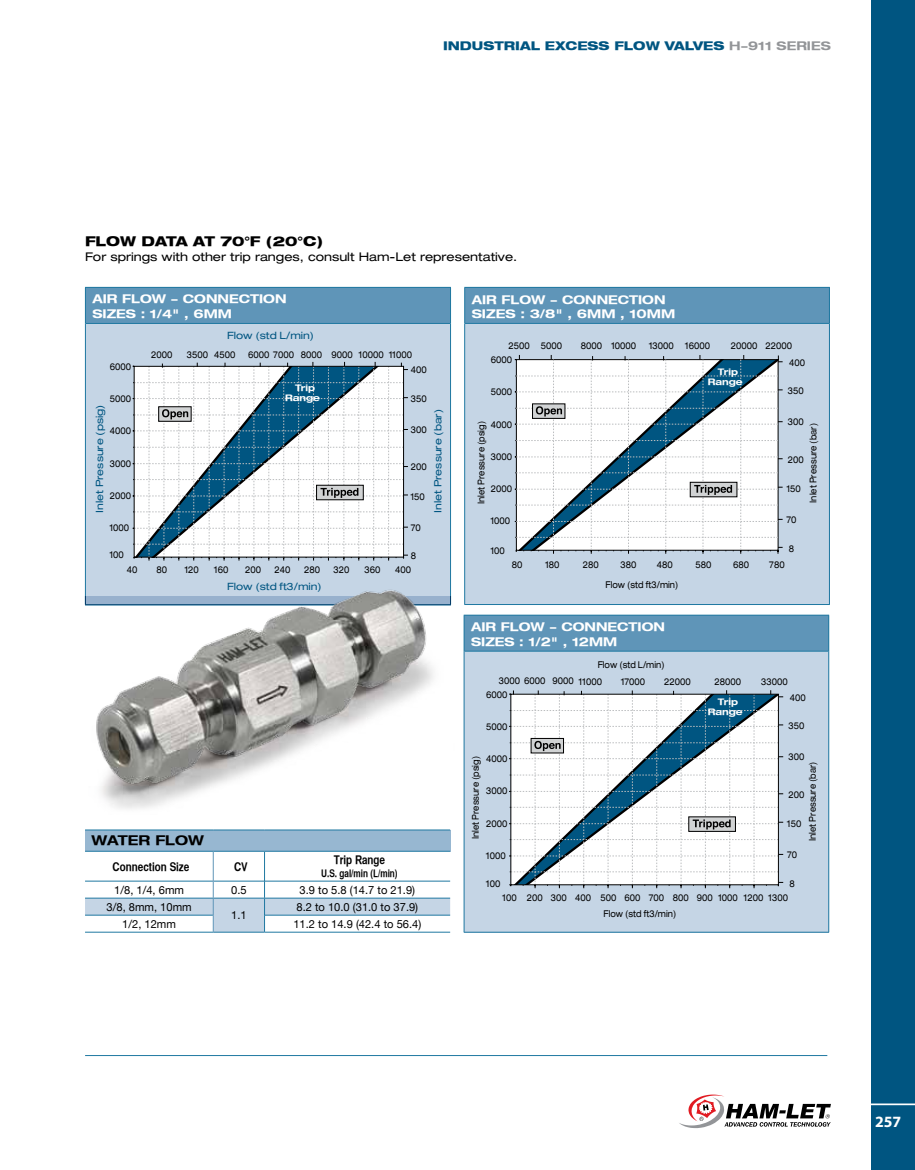
<style>
.page{position:relative;width:915px;height:1170px;background:#fff}
.page>*{position:absolute;margin:0;border:0;box-sizing:border-box;transform-origin:0 0}
.t1{font:700 15.75px "Myriad Pro";color:#fff}
.t2{font:800 expanded 13.5px "Helvetica Neue LT";color:#000}
.t3{font:700 expanded 13.5px "Helvetica Neue LT";color:#000}
.t4{font:700 expanded 12px/14.4px "Helvetica Neue LT";color:#fff}
.t5{font:expanded 12px "Helvetica Neue";color:#000}
.t6{font:800 expanded 12px "Helvetica Neue LT";color:#005581}
.t7{font:12px "Helvetica CY Bold";color:#000}
.t8{font:11.25px "Helvetica Neue LT";color:#000}
.t9{font:10.5px "Helvetica CY Bold";color:#000;scale:.95 1}
.t10{font:expanded 10.05px "Helvetica Neue";color:#005581}
.t11{font:expanded 9.45px "Helvetica Neue";color:#000;scale:.85 1}
.t12{font:700 expanded 9px/9.8px "Helvetica Neue LT";color:#fff;text-align:center}
.s1{font-weight:700;color:#939598}
</style>
<div class="page">
<div style="left:870px;top:0;width:44px;height:1169px;background:#005581"></div>
<svg style="left:679px;top:1094px;width:151px;height:33px"></svg>
<hr style="left:857px;top:1103px;width:57px;height:2px;background:#fff">
<div style="left:85px;top:829px;width:365px;height:22px;background:#97b7d1"></div>
<hr style="left:85px;top:829px;width:128px;height:1px;background:#1f78a1">
<hr style="left:213px;top:829px;width:51px;height:1px;background:#1f78a1">
<hr style="left:264px;top:829px;width:186px;height:1px;background:#1f78a1">
<hr style="left:85px;top:850px;width:128px;height:1px;background:#1f78a1">
<hr style="left:213px;top:850px;width:51px;height:1px;background:#1f78a1">
<hr style="left:264px;top:850px;width:186px;height:1px;background:#1f78a1">
<svg style="left:85px;top:851px;width:365px;height:81px"></svg>
<hr style="left:213px;top:851px;width:1px;height:30px;background:#5f95b8">
<hr style="left:85px;top:1054px;width:742px;height:1px;background:#1f78a1">
<div style="left:464px;top:287px;width:365px;height:36px;background:#5f95b8"></div>
<div style="left:464px;top:323px;width:365px;height:281px;background:#c5d5e5"></div>
<hr style="left:464px;top:288px;width:1px;height:35px;background:#1f78a1">
<hr style="left:828px;top:288px;width:1px;height:35px;background:#1f78a1">
<hr style="left:464px;top:323px;width:1px;height:281px;background:#1f78a1">
<hr style="left:828px;top:323px;width:1px;height:281px;background:#1f78a1">
<hr style="left:464px;top:287px;width:365px;height:1px;background:#1f78a1">
<hr style="left:465px;top:323px;width:363px;height:1px;background:#1f78a1">
<hr style="left:464px;top:604px;width:365px;height:1px;background:#1f78a1">
<svg style="left:514px;top:355px;width:268px;height:198px;background:#d0dae0"></svg>
<div style="left:464px;top:615px;width:364px;height:36px;background:#5f95b8"></div>
<div style="left:464px;top:651px;width:364px;height:281px;background:#c5d5e5"></div>
<hr style="left:828px;top:615px;width:1px;height:36px;background:#1f78a1">
<hr style="left:463px;top:651px;width:1px;height:280px;background:#1f78a1">
<hr style="left:828px;top:651px;width:1px;height:280px;background:#1f78a1">
<hr style="left:463px;top:614px;width:365px;height:1px;background:#1f78a1">
<hr style="left:464px;top:651px;width:364px;height:1px;background:#1f78a1">
<hr style="left:463px;top:931px;width:365px;height:1px;background:#1f78a1">
<svg style="left:509px;top:690px;width:274px;height:198px;background:#ced9df"></svg>
<div style="left:85px;top:287px;width:365px;height:36px;background:#5f95b8"></div>
<div style="left:85px;top:323px;width:365px;height:281px;background:#c5d5e5"></div>
<hr style="left:85px;top:288px;width:1px;height:35px;background:#1f78a1">
<hr style="left:450px;top:288px;width:1px;height:35px;background:#1f78a1">
<hr style="left:85px;top:323px;width:1px;height:281px;background:#1f78a1">
<hr style="left:450px;top:323px;width:1px;height:281px;background:#1f78a1">
<hr style="left:85px;top:287px;width:366px;height:1px;background:#1f78a1">
<hr style="left:86px;top:323px;width:364px;height:1px;background:#1f78a1">
<svg style="left:132px;top:362px;width:276px;height:181px;background:#c3d2db"></svg>
<img style="left:84px;top:543px;width:386px;height:285px">
<p class="t6" style="left:443px;top:38px;width:389px">INDUSTRIAL EXCESS FLOW VALVES <span class="s1">H-911 SERIES</span></p>
<h2 class="t2" style="left:85px;top:232px;width:239px">FLOW DATA AT 70°F (20°C)</h2>
<p class="t5" style="left:85px;top:249px;width:433px">For springs with other trip ranges, consult Ham-Let representative.</p>
<p class="t4" style="left:92px;top:291px;width:195px">AIR FLOW - CONNECTION<br>SIZES : 1/4" , 6MM</p>
<p class="t10" style="left:227px;top:329px;width:88px">Flow (std L/min)</p>
<p class="t11" style="left:151px;top:348px;width:27px">2000</p>
<p class="t11" style="left:187px;top:348px;width:59px">3500 4500</p>
<p class="t11" style="left:248px;top:349px;width:194px">6000 7000 8000 9000 10000 11000</p>
<p class="t11" style="left:110px;top:361px;width:27px">6000</p>
<p class="t11" style="left:110px;top:393px;width:27px">5000</p>
<p class="t11" style="left:110px;top:425px;width:27px">4000</p>
<p class="t11" style="left:110px;top:457px;width:27px">3000</p>
<p class="t11" style="left:110px;top:489px;width:27px">2000</p>
<p class="t11" style="left:110px;top:522px;width:24px">1000</p>
<p class="t11" style="left:110px;top:548px;width:18px">100</p>
<p class="t11" style="left:410px;top:364px;width:20px">400</p>
<p class="t12" style="left:285px;top:383px;width:36px">Trip<br>Range</p>
<p class="t11" style="left:410px;top:392px;width:20px">350</p>
<p class="t10" style="left:93px;top:512px;width:110px;rotate:-90deg">Inlet Pressure (psig)</p>
<p class="t10" style="left:431px;top:512px;width:105px;rotate:-90deg">Inlet Pressure (bar)</p>
<p class="t11" style="left:410px;top:423px;width:20px">300</p>
<p class="t11" style="left:410px;top:461px;width:20px">200</p>
<p class="t11" style="left:410px;top:490px;width:18px">150</p>
<p class="t11" style="left:410px;top:522px;width:13px">70</p>
<p class="t11" style="left:410px;top:550px;width:8px">8</p>
<p class="t11" style="left:127px;top:564px;width:14px">40</p>
<p class="t11" style="left:156px;top:564px;width:14px">80</p>
<p class="t11" style="left:185px;top:564px;width:18px">120</p>
<p class="t11" style="left:214px;top:564px;width:18px">160</p>
<p class="t11" style="left:245px;top:564px;width:20px">200</p>
<p class="t11" style="left:274px;top:564px;width:20px">240</p>
<p class="t11" style="left:304px;top:564px;width:20px">280</p>
<p class="t11" style="left:333px;top:564px;width:20px">320</p>
<p class="t11" style="left:364px;top:564px;width:20px">360</p>
<p class="t11" style="left:395px;top:564px;width:20px">400</p>
<p class="t10" style="left:227px;top:580px;width:96px">Flow (std ft3/min)</p>
<h2 class="t3" style="left:91px;top:832px;width:114px">WATER FLOW</h2>
<p class="t7" style="left:113px;top:859px;width:78px">Connection Size</p>
<p class="t7" style="left:234px;top:859px;width:15px">CV</p>
<p class="t7" style="left:333px;top:852px;width:53px">Trip Range</p>
<p class="t9" style="left:321px;top:866px;width:82px">U.S. gal/min (L/min)</p>
<p class="t8" style="left:114px;top:882px;width:71px">1/8, 1/4, 6mm</p>
<p class="t8" style="left:231px;top:882px;width:17px">0.5</p>
<p class="t8" style="left:299px;top:882px;width:117px">3.9 to 5.8 (14.7 to 21.9)</p>
<p class="t8" style="left:106px;top:899px;width:87px">3/8, 8mm, 10mm</p>
<p class="t8" style="left:231px;top:908px;width:17px">1.1</p>
<p class="t8" style="left:296px;top:899px;width:123px">8.2 to 10.0 (31.0 to 37.9)</p>
<p class="t8" style="left:122px;top:916px;width:55px">1/2, 12mm</p>
<p class="t8" style="left:293px;top:916px;width:129px">11.2 to 14.9 (42.4 to 56.4)</p>
<p class="t4" style="left:471px;top:292px;width:205px">AIR FLOW - CONNECTION<br>SIZES : 3/8" , 6MM , 10MM</p>
<p class="t11" style="left:490px;top:354px;width:27px">6000</p>
<p class="t11" style="left:490px;top:386px;width:27px">5000</p>
<p class="t11" style="left:490px;top:418px;width:27px">4000</p>
<p class="t11" style="left:490px;top:451px;width:27px">3000</p>
<p class="t11" style="left:490px;top:483px;width:27px">2000</p>
<p class="t11" style="left:490px;top:515px;width:24px">1000</p>
<p class="t11" style="left:490px;top:544px;width:18px">100</p>
<p class="t11" style="left:508px;top:340px;width:65px">2500 5000</p>
<p class="t11" style="left:580px;top:340px;width:67px">8000 10000</p>
<p class="t11" style="left:648px;top:340px;width:73px">13000 16000</p>
<p class="t11" style="left:730px;top:340px;width:74px">20000 22000</p>
<p class="t11" style="left:789px;top:356px;width:20px">400</p>
<p class="t12" style="left:707px;top:367px;width:36px">Trip<br>Range</p>
<p class="t11" style="left:787px;top:384px;width:20px">350</p>
<p class="t11" style="left:787px;top:415px;width:20px">300</p>
<p class="t11" style="left:475px;top:504px;width:99px;rotate:-90deg">Inlet Pressure (psig)</p>
<p class="t11" style="left:807px;top:503px;width:95px;rotate:-90deg">Inlet Pressure (bar)</p>
<p class="t11" style="left:787px;top:453px;width:20px">200</p>
<p class="t11" style="left:786px;top:482px;width:18px">150</p>
<p class="t11" style="left:786px;top:514px;width:13px">70</p>
<p class="t11" style="left:788px;top:542px;width:8px">8</p>
<p class="t11" style="left:511px;top:558px;width:14px">80</p>
<p class="t11" style="left:545px;top:558px;width:18px">180</p>
<p class="t11" style="left:582px;top:558px;width:20px">280</p>
<p class="t11" style="left:620px;top:558px;width:20px">380</p>
<p class="t11" style="left:656px;top:558px;width:20px">480</p>
<p class="t11" style="left:695px;top:558px;width:20px">580</p>
<p class="t11" style="left:732px;top:558px;width:20px">680</p>
<p class="t11" style="left:769px;top:558px;width:20px">780</p>
<p class="t11" style="left:605px;top:578px;width:87px">Flow (std ft3/min)</p>
<p class="t4" style="left:471px;top:619px;width:195px">AIR FLOW - CONNECTION<br>SIZES : 1/2" , 12MM</p>
<p class="t11" style="left:597px;top:659px;width:80px">Flow (std L/min)</p>
<p class="t11" style="left:498px;top:675px;width:123px">3000 6000 9000 11000</p>
<p class="t11" style="left:620px;top:675px;width:30px">17000</p>
<p class="t11" style="left:664px;top:675px;width:33px">22000</p>
<p class="t11" style="left:714px;top:676px;width:33px">28000</p>
<p class="t11" style="left:760px;top:675px;width:33px">33000</p>
<p class="t11" style="left:486px;top:688px;width:27px">6000</p>
<p class="t11" style="left:486px;top:720px;width:27px">5000</p>
<p class="t11" style="left:486px;top:753px;width:27px">4000</p>
<p class="t11" style="left:486px;top:785px;width:27px">3000</p>
<p class="t11" style="left:486px;top:817px;width:27px">2000</p>
<p class="t11" style="left:486px;top:849px;width:24px">1000</p>
<p class="t11" style="left:486px;top:877px;width:18px">100</p>
<p class="t11" style="left:469px;top:839px;width:99px;rotate:-90deg">Inlet Pressure (psig)</p>
<p class="t12" style="left:707px;top:696px;width:36px">Trip<br>Range</p>
<p class="t11" style="left:789px;top:691px;width:20px">400</p>
<p class="t11" style="left:788px;top:719px;width:20px">350</p>
<p class="t11" style="left:788px;top:750px;width:20px">300</p>
<p class="t11" style="left:806px;top:841px;width:95px;rotate:-90deg">Inlet Pressure (bar)</p>
<p class="t11" style="left:788px;top:788px;width:20px">200</p>
<p class="t11" style="left:787px;top:817px;width:18px">150</p>
<p class="t11" style="left:786px;top:849px;width:13px">70</p>
<p class="t11" style="left:789px;top:877px;width:8px">8</p>
<p class="t11" style="left:768px;top:891px;width:24px">1300</p>
<p class="t11" style="left:502px;top:891px;width:308px">100 200 300 400 500 600 700 800 900 1000 1200</p>
<p class="t11" style="left:603px;top:908px;width:87px">Flow (std ft3/min)</p>
<h1 class="t1" style="left:874px;top:1111px;width:27px">257</h1>
</div>
